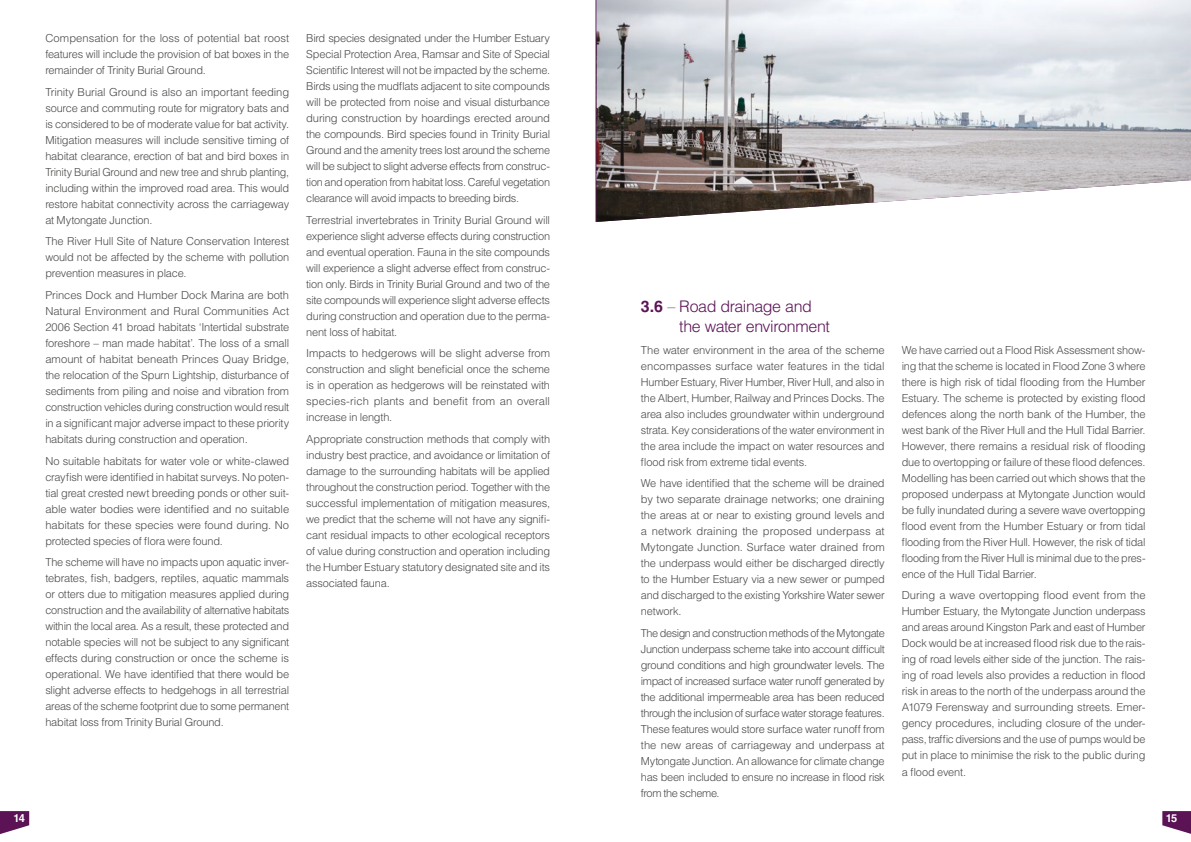
<style>
.page{position:relative;width:1191px;height:842px;background:#fff}
.page>*{position:absolute;margin:0;border:0;box-sizing:border-box;transform-origin:0 0}
.t1{font:300 16px/20px "Helvetica LT Std";letter-spacing:-.025em;color:#5b1356}
.t2{font:300 11px/16px "Helvetica LT Std";letter-spacing:-.02em;color:#4a4a49;text-align:justify}
.t3{font:700 11px "Helvetica LT Std";color:#fff}
.s1{font-weight:700}
.s2{color:#688181}
</style>
<div class="page">
<img style="left:596px;top:0;width:595px;height:222px">
<svg style="left:0;top:811px;width:29px;height:23px"></svg>
<svg style="left:1162px;top:811px;width:29px;height:23px"></svg>
<p class="t2" style="left:45px;top:30px;width:245px">Compensation for the loss of potential bat roost features will include the provision of bat boxes in the remainder of Trinity Burial Ground.</p>
<p class="t2" style="left:45px;top:84px;width:245px">Trinity Burial Ground is also an important feeding source and commuting route for migratory bats and is considered to be of moderate value for bat activity.<br>Mitigation measures will include sensitive timing of habitat clearance, erection of bat and bird boxes in Trinity Burial Ground and new tree and shrub planting, including within the improved road area. This would restore habitat connectivity across the carriageway at Mytongate Junction.</p>
<p class="t2" style="left:45px;top:233px;width:245px">The River Hull Site of Nature Conservation Interest would not be affected by the scheme with pollution prevention measures in place.</p>
<p class="t2" style="left:45px;top:287px;width:245px">Princes Dock and Humber Dock Marina are both Natural Environment and Rural Communities Act 2006 Section 41 broad habitats ‘Intertidal substrate foreshore – man made habitat’. The loss of a small amount of habitat beneath Princes Quay Bridge, the relocation of the Spurn Lightship, disturbance of sediments from piling and noise and vibration from construction vehicles during construction would result in a significant major adverse impact to these priority habitats during construction and operation.</p>
<p class="t2" style="left:45px;top:453px;width:245px">No suitable habitats for water vole or white-clawed crayfish were identified in habitat surveys. No poten&shy;tial great crested newt breeding ponds or other suit&shy;able water bodies were identified and no suitable habitats for these species were found during. No protected species of flora were found.</p>
<p class="t2" style="left:45px;top:554px;width:245px">The scheme will have no impacts upon aquatic inver&shy;tebrates, fish, badgers, reptiles, aquatic mammals or otters due to mitigation measures applied during construction and the availability of alternative habitats within the local area. As a result, these protected and notable species will not be subject to any significant effects during construction or once the scheme is operational. We have identified that there would be slight adverse effects to hedgehogs in all terrestrial areas of the scheme footprint due to some permanent habitat loss from Trinity Burial Ground.</p>
<p class="t2" style="left:306px;top:30px;width:245px">Bird species designated under the Humber Estuary Special Protection Area, Ramsar and Site of Special Scientific Interest will not be impacted by the scheme.<br>Birds using the mudflats adjacent to site compounds will be protected from noise and visual disturbance during construction by hoardings erected around the compounds. Bird species found in Trinity Burial Ground and the amenity trees lost around the scheme will be subject to slight adverse effects from construc&shy;tion and operation from habitat loss. Careful vegetation clearance will avoid impacts to breeding birds.</p>
<p class="t2" style="left:306px;top:212px;width:245px">Terrestrial invertebrates in Trinity Burial Ground will experience slight adverse effects during construction and eventual operation. Fauna in the site compounds will experience a slight adverse effect from construc&shy;tion only. Birds in Trinity Burial Ground and two of the site compounds will experience slight adverse effects during construction and operation due to the perma&shy;nent loss of habitat.</p>
<p class="t2" style="left:306px;top:345px;width:245px">Impacts to hedgerows will be slight adverse from construction and slight beneficial once the scheme is in operation as hedgerows will be reinstated with species-rich plants and benefit from an overall increase in length.</p>
<p class="t2" style="left:306px;top:431px;width:245px">Appropriate construction methods that comply with industry best practice, and avoidance or limitation of damage to the surrounding habitats will be applied throughout the construction period. Together with the successful implementation of mitigation measures, we predict that the scheme will not have any signifi&shy;cant residual impacts to other ecological receptors of value during construction and operation including the Humber Estuary statutory designated site and its associated fauna.</p>
<h1 class="t1" style="left:679px;top:296px;width:152px;text-indent:-38px"><span class="s1">3.6</span> <span class="s2">–</span> Road drainage and the water environment</h1>
<p class="t2" style="left:641px;top:342px;width:245px">The water environment in the area of the scheme encompasses surface water features in the tidal Humber Estuary, River Humber, River Hull, and also in the Albert, Humber, Railway and Princes Docks. The area also includes groundwater within underground strata. Key considerations of the water environment in the area include the impact on water resources and flood risk from extreme tidal events.</p>
<p class="t2" style="left:641px;top:475px;width:245px">We have identified that the scheme will be drained by two separate drainage networks; one draining the areas at or near to existing ground levels and a network draining the proposed underpass at Mytongate Junction. Surface water drained from the underpass would either be discharged directly to the Humber Estuary via a new sewer or pumped and discharged to the existing Yorkshire Water sewer network.</p>
<p class="t2" style="left:641px;top:625px;width:245px">The design and construction methods of the Mytongate Junction underpass scheme take into account difficult ground conditions and high groundwater levels. The impact of increased surface water runoff generated by the additional impermeable area has been reduced through the inclusion of surface water storage features.<br>These features would store surface water runoff from the new areas of carriageway and underpass at Mytongate Junction. An allowance for climate change has been included to ensure no increase in flood risk from the scheme.</p>
<p class="t2" style="left:901px;top:342px;width:245px">We have carried out a Flood Risk Assessment show&shy;ing that the scheme is located in Flood Zone 3 where there is high risk of tidal flooding from the Humber Estuary. The scheme is protected by existing flood defences along the north bank of the Humber, the west bank of the River Hull and the Hull Tidal Barrier.<br>However, there remains a residual risk of flooding due to overtopping or failure of these flood defences.<br>Modelling has been carried out which shows that the proposed underpass at Mytongate Junction would be fully inundated during a severe wave overtopping flood event from the Humber Estuary or from tidal flooding from the River Hull. However, the risk of tidal flooding from the River Hull is minimal due to the pres&shy;ence of the Hull Tidal Barrier.</p>
<p class="t2" style="left:901px;top:587px;width:245px">During a wave overtopping flood event from the Humber Estuary, the Mytongate Junction underpass and areas around Kingston Park and east of Humber Dock would be at increased flood risk due to the rais&shy;ing of road levels either side of the junction. The rais&shy;ing of road levels also provides a reduction in flood risk in areas to the north of the underpass around the A1079 Ferensway and surrounding streets. Emer&shy;gency procedures, including closure of the under&shy;pass, traffic diversions and the use of pumps would be put in place to minimise the risk to the public during a flood event.</p>
<p class="t3" style="left:13px;top:812px;width:13px">14</p>
<p class="t3" style="left:1165px;top:812px;width:13px">15</p>
</div>
